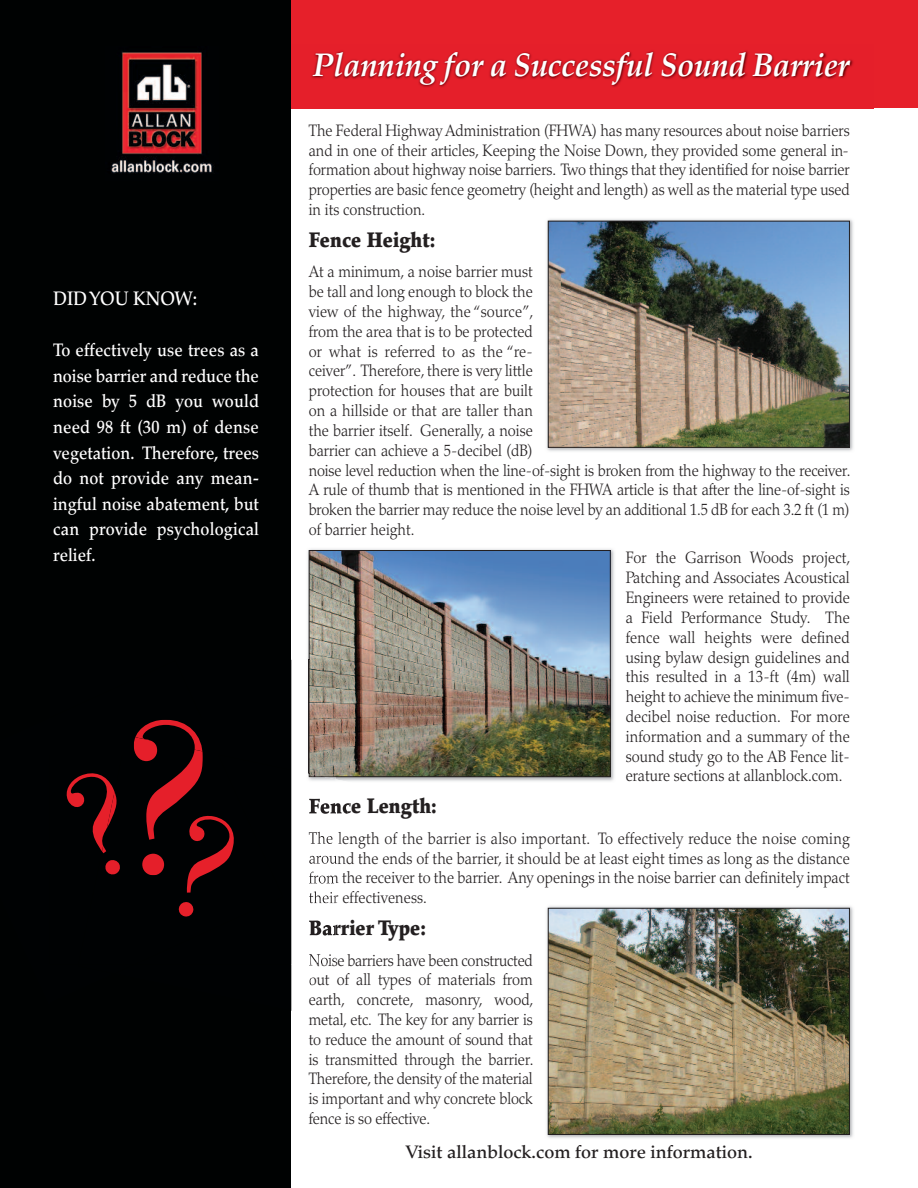
<style>
.page{position:relative;width:918px;height:1188px;background:#fff}
.page>*{position:absolute;margin:0;border:0;box-sizing:border-box;transform-origin:0 0}
.t1{font:italic 700 33px "Palatino";letter-spacing:-.01em;color:#fff;scale:.95 1}
.t2{font:900 21px "Palatino";color:#231f20;scale:.9 1}
.t3{font:500 19.5px "Palatino";color:#fff;scale:.9 1}
.t4{font:500 18px/25.5px "Palatino";color:#fff;text-align:justify;scale:.9 1}
.t5{font:500 18px "Palatino";color:#231f20}
.t6{font:300 16.5px/19.8px "Palatino";color:#231f20;text-align:justify;scale:.9 1}
</style>
<div class="page">
<div style="left:275px;top:0;width:643px;height:108px;background:#e6202a"></div>
<div style="left:0;top:0;width:291px;height:1187px;background:#000202"></div>
<img style="left:111px;top:52px;width:102px;height:122px">
<img style="left:292px;top:51px;width:582px;height:58px">
<img style="left:546px;top:219px;width:307px;height:232px">
<img style="left:550px;top:223px;width:298px;height:222px">
<div style="left:548px;top:221px;width:302px;height:226px;border:1px solid #231f20"></div>
<img style="left:546px;top:906px;width:307px;height:232px">
<img style="left:550px;top:909px;width:298px;height:223px">
<div style="left:548px;top:907px;width:302px;height:227px;border:1px solid #231f20"></div>
<img style="left:307px;top:549px;width:307px;height:232px">
<img style="left:311px;top:552px;width:298px;height:223px">
<div style="left:309px;top:550px;width:302px;height:227px;border:1px solid #231f20"></div>
<img style="left:291px;top:659px;width:18px;height:113px">
<img style="left:309px;top:659px;width:27px;height:113px">
<img style="left:136px;top:719px;width:61px;height:16px">
<img style="left:336px;top:779px;width:18px;height:85px">
<img style="left:291px;top:964px;width:22px;height:47px">
<img style="left:336px;top:801px;width:15px;height:12px">
<svg style="left:337px;top:831px;width:5px;height:12px"></svg>
<svg style="left:336px;top:854px;width:4px;height:9px"></svg>
<svg style="left:309px;top:976px;width:5px;height:9px"></svg>
<img style="left:291px;top:769px;width:13px;height:195px">
<img style="left:307px;top:779px;width:29px;height:185px">
<img style="left:309px;top:798px;width:27px;height:15px">
<img style="left:309px;top:831px;width:25px;height:12px">
<img style="left:309px;top:854px;width:27px;height:9px">
<img style="left:309px;top:871px;width:26px;height:12px">
<img style="left:309px;top:891px;width:22px;height:12px">
<img style="left:309px;top:919px;width:16px;height:16px">
<svg style="left:309px;top:953px;width:9px;height:12px"></svg>
<svg style="left:307px;top:772px;width:29px;height:7px"></svg>
<img style="left:134px;top:736px;width:69px;height:139px">
<svg style="left:102px;top:765px;width:44px;height:110px"></svg>
<svg style="left:172px;top:812px;width:31px;height:63px"></svg>
<p class="t3" style="left:53px;top:291px;width:161px">DIDYOU KNOW:</p>
<p class="t4" style="left:53px;top:339px;width:230px">To effectively use trees as a noise barrier and reduce the noise by 5 dB you would need 98 ft (30 m) of dense vegetation. Therefore, trees do not provide any mean&shy;ingful noise abatement, but can provide psychological relief.</p>
<h1 class="t1" style="left:312px;top:46px;width:567px">Planning for a Successful Sound Barrier</h1>
<p class="t6" style="left:309px;top:122px;width:603px">The Federal Highway Administration (FHWA) has many resources about noise barriers and in one of their articles, Keeping the Noise Down, they provided some general in&shy;formation about highway noise barriers. Two things that they identified for noise barrier properties are basic fence geometry (height and length) as well as the material type used in its construction.</p>
<p class="t2" style="left:309px;top:231px;width:142px">Fence Height:</p>
<p class="t6" style="left:309px;top:263px;width:603px;text-align:left">At a minimum, a noise barrier must<br>be tall and long enough to block the<br>view of the highway, the “source”,<br>from the area that is to be protected<br>or what is referred to as the “re-<br>ceiver”. Therefore, there is very little<br>protection for houses that are built<br>on a hillside or that are taller than<br>the barrier itself. Generally, a noise<br>barrier can achieve a 5-decibel (dB)<br>noise level reduction when the line-of-sight is broken from the highway to the receiver.<br>A rule of thumb that is mentioned in the FHWA article is that after the line-of-sight is broken the barrier may reduce the noise level by an additional 1.5 dB for each 3.2 ft (1 m) of barrier height.</p>
<p class="t6" style="left:626px;top:549px;width:251px">For the Garrison Woods project, Patching and Associates Acoustical Engineers were retained to provide a Field Performance Study. The fence wall heights were defined using bylaw design guidelines and this resulted in a 13-ft (4m) wall height to achieve the minimum five&shy;decibel noise reduction. For more information and a summary of the sound study go to the AB Fence lit&shy;erature sections at allanblock.com.</p>
<p class="t2" style="left:309px;top:797px;width:144px">Fence Length:</p>
<p class="t6" style="left:309px;top:829px;width:603px">The length of the barrier is also important. To effectively reduce the noise coming around the ends of the barrier, it should be at least eight times as long as the distance from the receiver to the barrier. Any openings in the noise barrier can definitely impact their effectiveness.</p>
<p class="t2" style="left:309px;top:919px;width:132px">Barrier Type:</p>
<p class="t6" style="left:309px;top:951px;width:251px">Noise barriers have been constructed out of all types of materials from earth, concrete, masonry, wood, metal, etc. The key for any barrier is to reduce the amount of sound that is transmitted through the barrier.<br>Therefore, the density of the material is important and why concrete block fence is so effective.</p>
<p class="t5" style="left:406px;top:1144px;width:348px">Visit allanblock.com for more information.</p>
</div>
